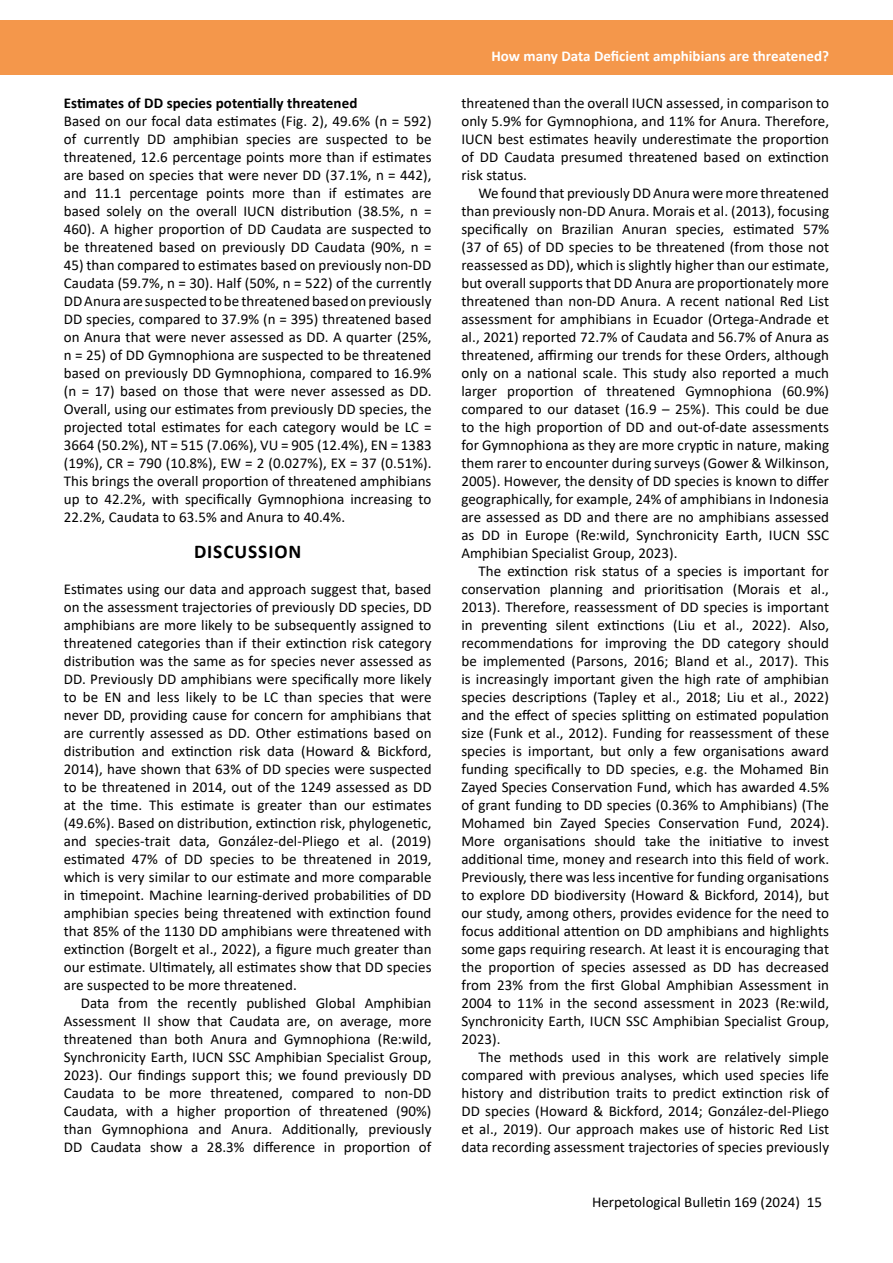
<style>
.page{position:relative;width:893px;height:1263px;background:#fff}
.page>*{position:absolute;margin:0;border:0;box-sizing:border-box;transform-origin:0 0}
.t1{font:700 19.5px "Calibri";letter-spacing:.045em;color:#000}
.t2{font:15px/18px "Calibri";letter-spacing:.005em;color:#000;text-align:justify}
.t3{font:700 15px "Calibri";color:#fff}
.t4{font:700 15px "Calibri";letter-spacing:.005em;color:#000}
</style>
<div class="page">
<div style="left:0;top:21px;width:893px;height:54px;background:#f4974b"></div>
<p class="t4" style="left:64px;top:92px;width:295px">Estimates of DD species potentially threatened</p>
<p class="t2" style="left:64px;top:112px;width:369px">Based on our focal data estimates (Fig. 2), 49.6% (n = 592) of currently DD amphibian species are suspected to be threatened, 12.6 percentage points more than if estimates are based on species that were never DD (37.1%, n = 442), and 11.1 percentage points more than if estimates are based solely on the overall IUCN distribution (38.5%, n = 460). A higher proportion of DD Caudata are suspected to be threatened based on previously DD Caudata (90%, n =</p>
<p class="t2" style="left:64px;top:256px;width:369px">45) than compared to estimates based on previously non-DD Caudata (59.7%, n = 30). Half (50%, n = 522) of the currently DD Anura are suspected to be threatened based on previously DD species, compared to 37.9% (n = 395) threatened based on Anura that were never assessed as DD. A quarter (25%, n = 25) of DD Gymnophiona are suspected to be threatened based on previously DD Gymnophiona, compared to 16.9% (n = 17) based on those that were never assessed as DD.<br>Overall, using our estimates from previously DD species, the projected total estimates for each category would be LC = 3664 (50.2%), NT = 515 (7.06%), VU = 905 (12.4%), EN = 1383 (19%), CR = 790 (10.8%), EW = 2 (0.027%), EX = 37 (0.51%).<br>This brings the overall proportion of threatened amphibians up to 42.2%, with specifically Gymnophiona increasing to 22.2%, Caudata to 63.5% and Anura to 40.4%.</p>
<h1 class="t1" style="left:194px;top:538px;width:109px">DISCUSSION</h1>
<p class="t2" style="left:64px;top:580px;width:369px">Estimates using our data and approach suggest that, based on the assessment trajectories of previously DD species, DD amphibians are more likely to be subsequently assigned to threatened categories than if their extinction risk category distribution was the same as for species never assessed as DD. Previously DD amphibians were specifically more likely to be EN and less likely to be LC than species that were never DD, providing cause for concern for amphibians that are currently assessed as DD. Other estimations based on distribution and extinction risk data (Howard &amp; Bickford, 2014), have shown that 63% of DD species were suspected to be threatened in 2014, out of the 1249 assessed as DD at the time. This estimate is greater than our estimates (49.6%). Based on distribution, extinction risk, phylogenetic, and species-trait data, González-del-Pliego et al. (2019) estimated 47% of DD species to be threatened in 2019, which is very similar to our estimate and more comparable in timepoint. Machine learning-derived probabilities of DD amphibian species being threatened with extinction found that 85% of the 1130 DD amphibians were threatened with extinction (Borgelt et al., 2022), a figure much greater than our estimate. Ultimately, all estimates show that DD species are suspected to be more threatened.</p>
<p class="t2" style="left:64px;top:994px;width:369px;text-indent:17px">Data from the recently published Global Amphibian Assessment II show that Caudata are, on average, more threatened than both Anura and Gymnophiona (Re:wild, Synchronicity Earth, IUCN SSC Amphibian Specialist Group, 2023). Our findings support this; we found previously DD Caudata to be more threatened, compared to non-DD Caudata, with a higher proportion of threatened (90%) than Gymnophiona and Anura. Additionally, previously DD Caudata show a 28.3% difference in proportion of</p>
<p class="t3" style="left:491px;top:46px;width:339px">How many Data Deficient amphibians are threatened?</p>
<p class="t2" style="left:461px;top:94px;width:369px">threatened than the overall IUCN assessed, in comparison to only 5.9% for Gymnophiona, and 11% for Anura. Therefore, IUCN best estimates heavily underestimate the proportion of DD Caudata presumed threatened based on extinction risk status.</p>
<p class="t2" style="left:461px;top:184px;width:369px;text-indent:17px">We found that previously DD Anura were more threatened than previously non-DD Anura. Morais et al. (2013), focusing specifically on Brazilian Anuran species, estimated 57% (37 of 65) of DD species to be threatened (from those not reassessed as DD), which is slightly higher than our estimate, but overall supports that DD Anura are proportionately more threatened than non-DD Anura. A recent national Red List assessment for amphibians in Ecuador (Ortega-Andrade et al., 2021) reported 72.7% of Caudata and 56.7% of Anura as threatened, affirming our trends for these Orders, although only on a national scale. This study also reported a much larger proportion of threatened Gymnophiona (60.9%) compared to our dataset (16.9 – 25%). This could be due to the high proportion of DD and out-of-date assessments for Gymnophiona as they are more cryptic in nature, making them rarer to encounter during surveys (Gower &amp; Wilkinson, 2005). However, the density of DD species is known to differ geographically, for example, 24% of amphibians in Indonesia are assessed as DD and there are no amphibians assessed as DD in Europe (Re:wild, Synchronicity Earth, IUCN SSC Amphibian Specialist Group, 2023).</p>
<p class="t2" style="left:461px;top:562px;width:369px;text-indent:17px">The extinction risk status of a species is important for conservation planning and prioritisation (Morais et al., 2013). Therefore, reassessment of DD species is important in preventing silent extinctions (Liu et al., 2022). Also, recommendations for improving the DD category should be implemented (Parsons, 2016; Bland et al., 2017). This is increasingly important given the high rate of amphibian species descriptions (Tapley et al., 2018; Liu et al., 2022) and the effect of species splitting on estimated population size (Funk et al., 2012). Funding for reassessment of these species is important, but only a few organisations award funding specifically to DD species, e.g. the Mohamed Bin Zayed Species Conservation Fund, which has awarded 4.5% of grant funding to DD species (0.36% to Amphibians) (The Mohamed bin Zayed Species Conservation Fund, 2024).<br>More organisations should take the initiative to invest additional time, money and research into this field of work.<br>Previously, there was less incentive for funding organisations to explore DD biodiversity (Howard &amp; Bickford, 2014), but our study, among others, provides evidence for the need to focus additional attention on DD amphibians and highlights some gaps requiring research. At least it is encouraging that the proportion of species assessed as DD has decreased from 23% from the first Global Amphibian Assessment in 2004 to 11% in the second assessment in 2023 (Re:wild, Synchronicity Earth, IUCN SSC Amphibian Specialist Group, 2023).</p>
<p class="t2" style="left:461px;top:1048px;width:369px;text-indent:17px">The methods used in this work are relatively simple compared with previous analyses, which used species life history and distribution traits to predict extinction risk of DD species (Howard &amp; Bickford, 2014; González-del-Pliego et al., 2019). Our approach makes use of historic Red List data recording assessment trajectories of species previously</p>
<p class="t2" style="left:592px;top:1192px;width:231px">Herpetological Bulletin 169 (2024) 15</p>
</div>
